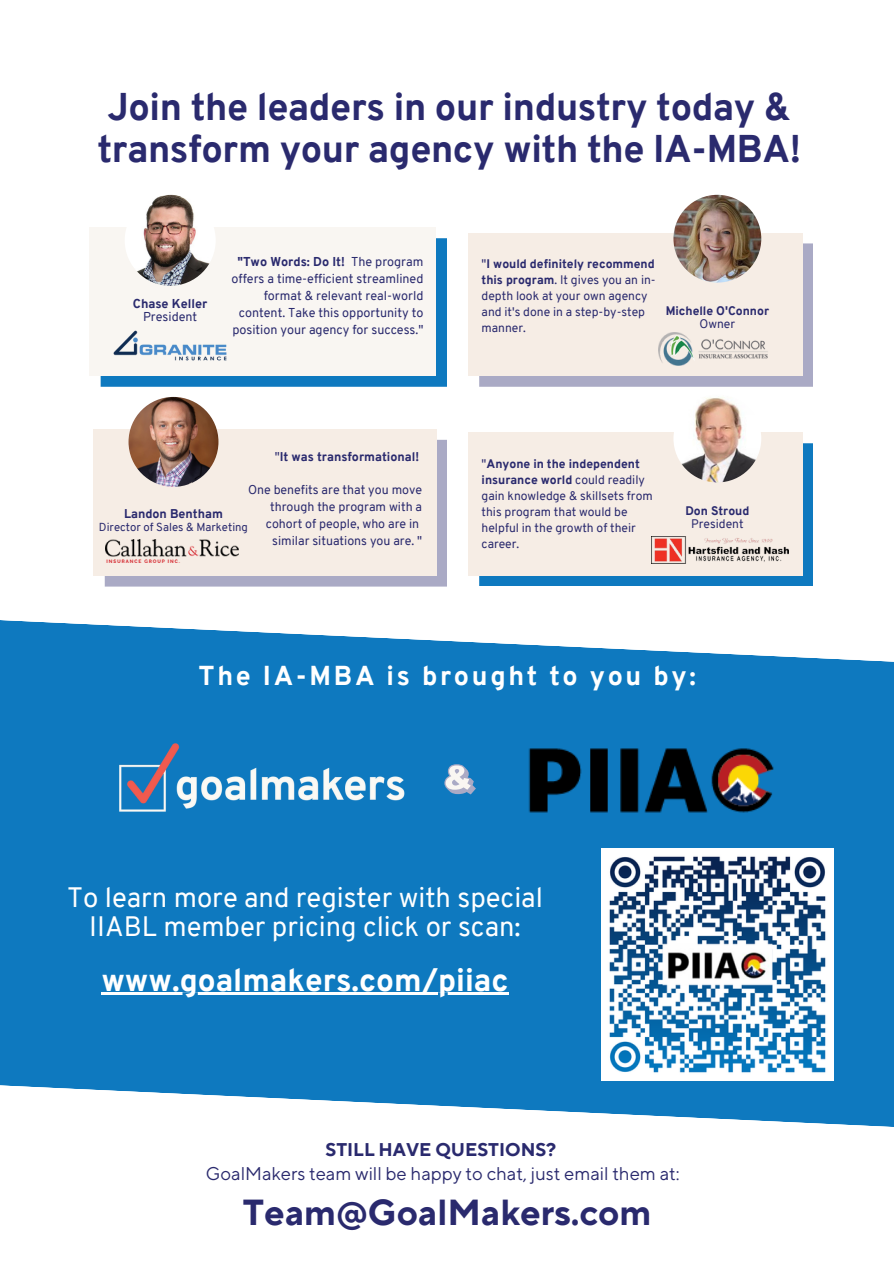
<style>
.page{position:relative;width:894px;height:1264px;background:#fff}
.page>*{position:absolute;margin:0;border:0;box-sizing:border-box;transform-origin:0 0}
.t1{font:800 37.65px/42.8px "Overpass";letter-spacing:-.01em;color:#2a2a6e}
.t2{font:700 36px "TT Norms Pro";color:#2a2a6e}
.t3{font:800 31.35px "Overpass";color:#fff}
.t4{font:27.45px/29.2px "Overpass";color:#fff;text-align:center}
.t5{font:800 26.7px "Overpass";letter-spacing:.1em;color:#fff}
.t6{font:18.3px "TT Norms Pro";color:#2a2a6e}
.t7{font:700 18.3px "TT Norms Pro";color:#2a2a6e}
.t8{font:12.6px/17px "Overpass";color:#2a2a6e;text-align:right}
.t9{font:800 12.6px "Overpass";color:#2a2a6e}
.t10{font:12.45px/16.6px "Overpass";color:#2a2a6e;text-align:right}
.t11{font:800 12.45px "Overpass";color:#2a2a6e}
.t12{font:12.15px/16.2px "Overpass";color:#2a2a6e}
.t13{font:800 12.15px "Overpass";color:#2a2a6e}
.t14{font:11.4px "Overpass";color:#2a2a6e}
.s1{font-weight:800}
.s2{font-weight:400}
</style>
<div class="page">
<div style="left:101px;top:238px;width:346px;height:148px;background:#0e79bf"></div>
<div style="left:89px;top:227px;width:347px;height:148px;background:#f9f6f2"></div>
<img style="left:125px;top:195px;width:91px;height:91px;border-radius:50%">
<img style="left:113px;top:330px;width:114px;height:30px">
<div style="left:479px;top:243px;width:334px;height:143px;background:#aaaac5"></div>
<div style="left:468px;top:233px;width:334px;height:143px;background:#f6ede5"></div>
<img style="left:673px;top:195px;width:88px;height:87px;border-radius:50%">
<img style="left:658px;top:333px;width:110px;height:32px">
<svg style="left:105px;top:440px;width:342px;height:146px;background:#b0afc7"></svg>
<div style="left:94px;top:429px;width:342px;height:146px;background:#f6ede5"></div>
<img style="left:128px;top:397px;width:90px;height:90px;border-radius:50%">
<img style="left:105px;top:539px;width:133px;height:23px">
<div style="left:479px;top:443px;width:334px;height:143px;background:#0e79bf"></div>
<div style="left:468px;top:432px;width:334px;height:144px;background:#f6ede5"></div>
<img style="left:673px;top:394px;width:88px;height:88px;border-radius:50%">
<img style="left:651px;top:537px;width:137px;height:27px">
<svg style="left:0;top:620px;width:893px;height:507px;background:#2b89c6"></svg>
<img style="left:92px;top:703px;width:339px;height:152px">
<svg style="left:444px;top:764px;width:32px;height:30px"></svg>
<img style="left:525px;top:717px;width:251px;height:126px">
<img style="left:601px;top:848px;width:232px;height:232px">
<hr style="left:101px;top:992px;width:337px;height:3px;background:#fff">
<hr style="left:438px;top:992px;width:70px;height:3px;background:#fff">
<p class="t1" style="left:97px;top:89px;width:705px">Join the leaders in our industry today &amp; transform your agency with the IA-MBA!</p>
<p class="t9" style="left:133px;top:298px;width:76px">Chase Keller</p>
<p class="t8" style="left:143px;top:310px;width:56px">President</p>
<p class="t8" style="left:231px;top:255px;width:193px"><span class="s1">"Two Words: Do It!</span> The program offers a time-efficient streamlined format &amp; relevant real-world content. Take this opportunity to position your agency for success."</p>
<p class="t11" style="left:275px;top:451px;width:146px"><span class="s2">"</span>It was transformational!</p>
<p class="t10" style="left:248px;top:483px;width:176px">One benefits are that you move through the program with a cohort of people, who are in similar situations you are. "</p>
<p class="t11" style="left:124px;top:508px;width:100px">Landon Bentham</p>
<p class="t14" style="left:99px;top:522px;width:150px">Director of Sales &amp; Marketing</p>
<p class="t12" style="left:481px;top:256px;width:175px">"<span class="s1">I would definitely recommend this program</span>. It gives you an in&shy;depth look at your own agency and it's done in a step-by-step manner.</p>
<p class="t13" style="left:665px;top:306px;width:105px">Michelle O'Connor</p>
<p class="t12" style="left:699px;top:317px;width:37px">Owner</p>
<p class="t12" style="left:481px;top:456px;width:172px">"<span class="s1">Anyone in the independent insurance world</span> could readily gain knowledge &amp; skillsets from this program that would be helpful in the growth of their career.</p>
<p class="t13" style="left:685px;top:505px;width:66px">Don Stroud</p>
<p class="t12" style="left:691px;top:517px;width:54px">President</p>
<p class="t5" style="left:198px;top:665px;width:498px">The IA-MBA is brought to you by:</p>
<p class="t4" style="left:67px;top:885px;width:477px">To learn more and register with special<br>IIABL member pricing click or scan:</p>
<p class="t3" style="left:101px;top:967px;width:408px">www.goalmakers.com/piiac</p>
<p class="t7" style="left:325px;top:1138px;width:232px">STILL HAVE QUESTIONS?</p>
<p class="t6" style="left:206px;top:1162px;width:475px">GoalMakers team will be happy to chat, just email them at:</p>
<p class="t2" style="left:243px;top:1190px;width:410px">Team@GoalMakers.com</p>
</div>
